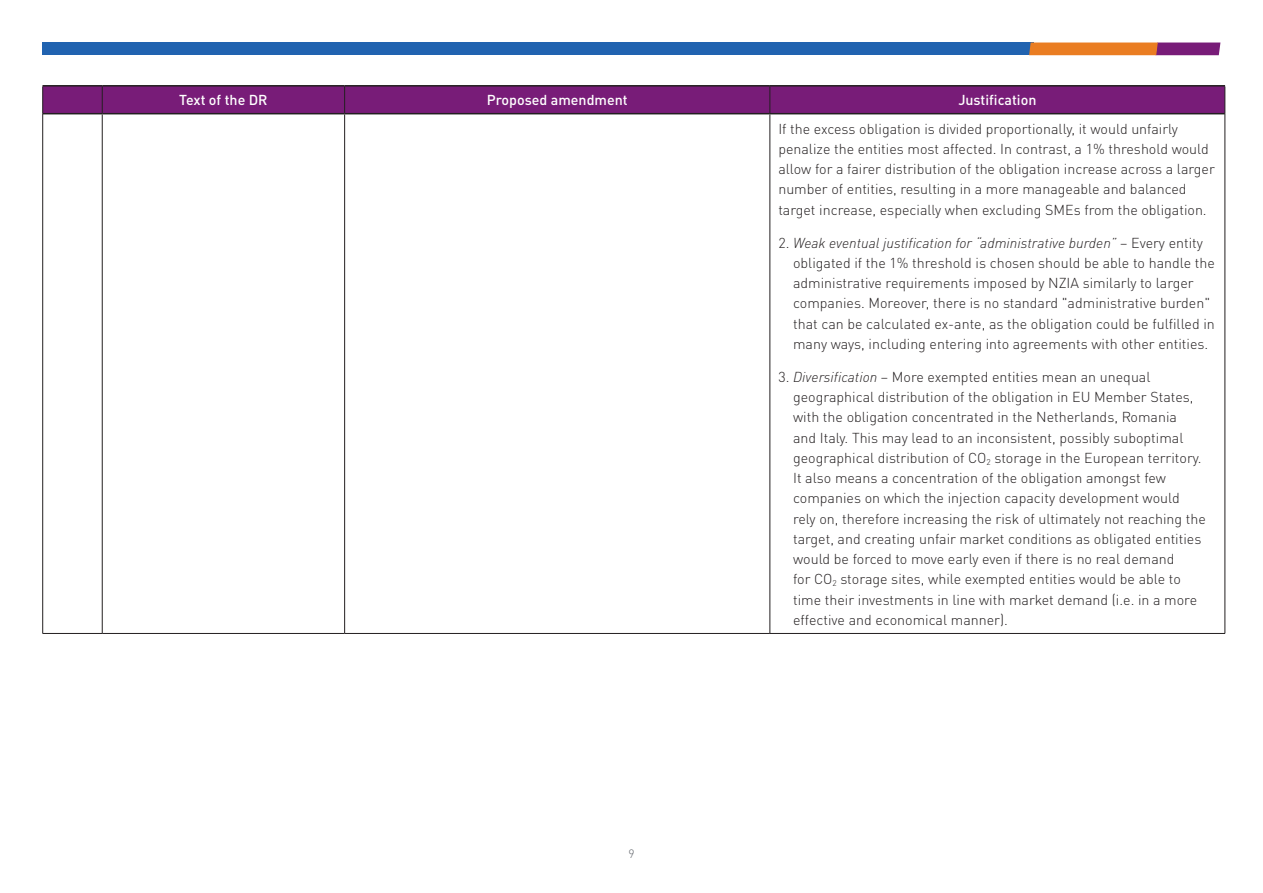
<style>
.page{position:relative;width:1263px;height:893px;background:#fff}
.page>*{position:absolute;margin:0;border:0;box-sizing:border-box;transform-origin:0 0}
.t1{font:300 14.25px/20.2px "DIN Pro";color:#231f20}
.t2{font:500 14.25px "DIN Pro";color:#fff}
.t3{font:300 12px "DIN Pro";color:#5f6369}
.s1{font-style:italic}
</style>
<div class="page">
<div style="left:43px;top:43px;width:991px;height:12px;background:#2163b0"></div>
<svg style="left:1029px;top:43px;width:191px;height:12px"></svg>
<div style="left:42px;top:86px;width:1183px;height:28px;background:#781c78"></div>
<hr style="left:42px;top:114px;width:1px;height:519px;background:#231f20">
<hr style="left:102px;top:114px;width:1px;height:519px;background:#231f20">
<hr style="left:344px;top:114px;width:1px;height:519px;background:#231f20">
<hr style="left:770px;top:114px;width:1px;height:519px;background:#231f20">
<hr style="left:1224px;top:114px;width:1px;height:519px;background:#231f20">
<hr style="left:43px;top:633px;width:59px;height:1px;background:#231f20">
<hr style="left:102px;top:633px;width:243px;height:1px;background:#231f20">
<hr style="left:345px;top:633px;width:425px;height:1px;background:#231f20">
<hr style="left:770px;top:633px;width:455px;height:1px;background:#231f20">
<hr style="left:43px;top:85px;width:59px;height:2px;background:#231f20">
<hr style="left:102px;top:85px;width:243px;height:2px;background:#231f20">
<hr style="left:345px;top:85px;width:425px;height:2px;background:#231f20">
<hr style="left:770px;top:85px;width:455px;height:2px;background:#231f20">
<hr style="left:43px;top:113px;width:59px;height:1px;background:#231f20">
<hr style="left:102px;top:113px;width:243px;height:1px;background:#231f20">
<hr style="left:345px;top:113px;width:425px;height:1px;background:#231f20">
<hr style="left:770px;top:113px;width:455px;height:1px;background:#231f20">
<p class="t2" style="left:179px;top:88px;width:90px">Text of the DR</p>
<p class="t2" style="left:487px;top:88px;width:142px">Proposed amendment</p>
<p class="t2" style="left:958px;top:88px;width:80px">Justification</p>
<p class="t1" style="left:778px;top:117px;width:438px">If the excess obligation is divided proportionally, it would unfairly penalize the entities most affected. In contrast, a 1% threshold would allow for a fairer distribution of the obligation increase across a larger number of entities, resulting in a more manageable and balanced target increase, especially when excluding SMEs from the obligation.</p>
<p class="t1" style="left:793px;top:231px;width:423px;text-indent:-15px">2. <span class="s1">Weak eventual justification for “administrative burden”</span> – Every entity obligated if the 1% threshold is chosen should be able to handle the administrative requirements imposed by NZIA similarly to larger companies. Moreover, there is no standard "administrative burden" that can be calculated ex-ante, as the obligation could be fulfilled in many ways, including entering into agreements with other entities.</p>
<p class="t1" style="left:793px;top:365px;width:414px;text-indent:-15px">3. <span class="s1">Diversification</span> – More exempted entities mean an unequal geographical distribution of the obligation in EU Member States, with the obligation concentrated in the Netherlands, Romania<br>and Italy. This may lead to an inconsistent, possibly suboptimal geographical distribution of CO<sub>2</sub> storage in the European territory.<br>It also means a concentration of the obligation amongst few companies on which the injection capacity development would rely on, therefore increasing the risk of ultimately not reaching the target, and creating unfair market conditions as obligated entities would be forced to move early even if there is no real demand<br>for CO<sub>2</sub> storage sites, while exempted entities would be able to time their investments in line with market demand (i.e. in a more effective and economical manner).</p>
<p class="t3" style="left:628px;top:845px;width:8px">9</p>
</div>
